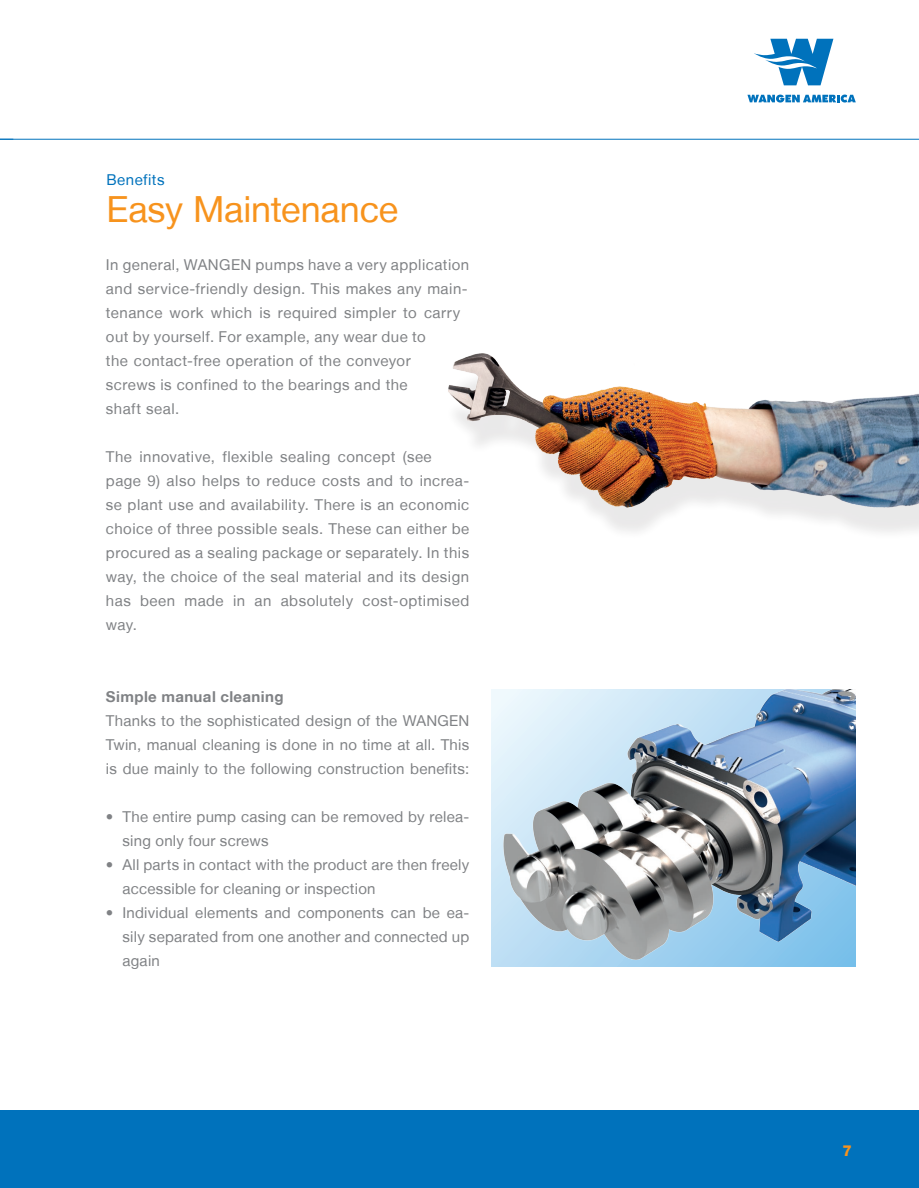
<style>
.page{position:relative;width:919px;height:1188px;background:#fff}
.page>*{position:absolute;margin:0;border:0;box-sizing:border-box;transform-origin:0 0}
.t1{font:36px "Helvetica Neue LT";letter-spacing:-.005em;color:#f7931d}
.t2{font:15px/24px "Helvetica Neue LT";letter-spacing:.03em;color:#808285}
.t3{font:700 15px "Helvetica Neue LT";letter-spacing:.025em;color:#808285}
.t4{font:15px "Helvetica Neue LT";letter-spacing:.03em;color:#0072bc}
.t5{font:800 15px "Helvetica Neue LT";color:#f7931d}
</style>
<div class="page">
<div style="left:0;top:1109px;width:918px;height:78px;background:#0072bc"></div>
<svg style="left:747px;top:95px;width:108px;height:7px"></svg>
<svg style="left:754px;top:39px;width:79px;height:46px"></svg>
<hr style="left:0;top:139px;width:918px;height:1px;background:#0072bc">
<svg style="left:0;top:139px;width:13px;height:1px"></svg>
<img style="left:448px;top:353px;width:470px;height:179px">
<img style="left:491px;top:689px;width:364px;height:277px">
<p class="t4" style="left:106px;top:170px;width:60px">Benefits</p>
<h1 class="t1" style="left:106px;top:187px;width:293px">Easy Maintenance</h1>
<p class="t2" style="left:106px;top:252px;width:365px">In general, WANGEN pumps have a very application and service-friendly design. This makes any main&shy;tenance work which is required simpler to carry out by yourself. For example, any wear due to<br>the contact-free operation of the conveyor<br>screws is confined to the bearings and the<br>shaft seal.</p>
<p class="t2" style="left:106px;top:444px;width:365px">The innovative, flexible sealing concept (see page 9) also helps to reduce costs and to increa&shy;se plant use and availability. There is an economic choice of three possible seals. These can either be procured as a sealing package or separately. In this way, the choice of the seal material and its design has been made in an absolutely cost-optimised way.</p>
<p class="t3" style="left:106px;top:687px;width:179px">Simple manual cleaning</p>
<p class="t2" style="left:106px;top:708px;width:365px;text-align:justify">Thanks to the sophisticated design of the WANGEN Twin, manual cleaning is done in no time at all. This is due mainly to the following construction benefits:</p>
<p class="t2" style="left:122px;top:804px;width:348px;text-indent:-16px">• The entire pump casing can be removed by relea&shy;sing only four screws</p>
<p class="t2" style="left:122px;top:852px;width:348px;text-indent:-16px">• All parts in contact with the product are then freely accessible for cleaning or inspection</p>
<p class="t2" style="left:122px;top:900px;width:348px;text-align:justify;text-indent:-16px">• Individual elements and components can be ea&shy;sily separated from one another and connected up again</p>
<p class="t5" style="left:842px;top:1142px;width:11px">7</p>
</div>
